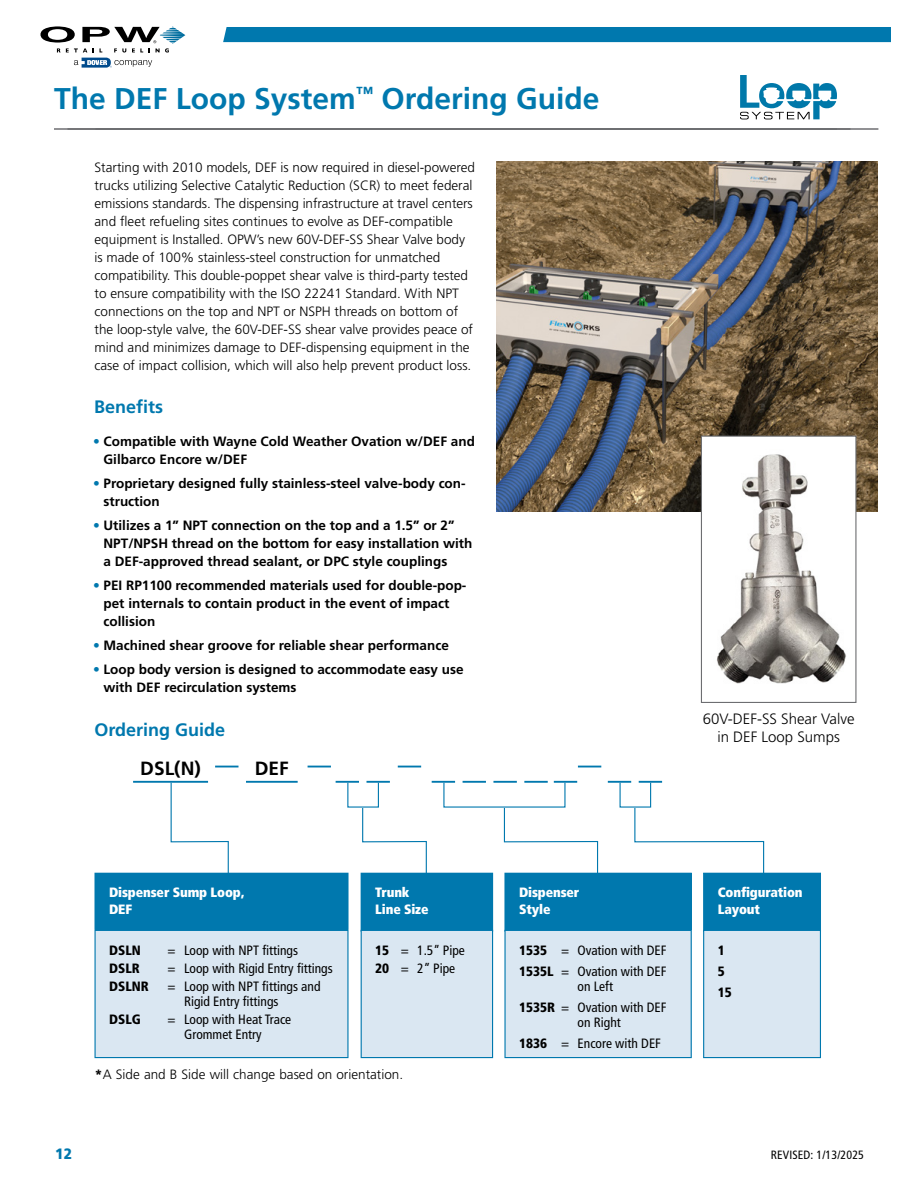
<style>
.page{position:relative;width:918px;height:1188px;background:#fff}
.page>*{position:absolute;margin:0;border:0;box-sizing:border-box;transform-origin:0 0}
.t1{font:700 30px "Frutiger LT Std";color:#0078ae}
.t2{font:700 19.05px "Frutiger LT Std";color:#000}
.t3{font:700 18px "Frutiger LT Std";color:#0078ae}
.t4{font:300 15px/18.8px "Frutiger LT Std";color:#000;text-align:center}
.t5{font:900 15px "Frutiger LT Std";color:#0078ae;scale:.91 1}
.t6{font:300 13.5px/18px "Frutiger LT Std";color:#000}
.t7{font:700 13.5px/18px "Frutiger LT Std";color:#000}
.t8{font:condensed 13.5px/21px "Frutiger LT Std";color:#000}
.t9{font:900 condensed 13.5px/16.2px "Frutiger LT Std";letter-spacing:-.01em;color:#fff}
.t10{font:900 condensed 13.5px/21px "Frutiger LT Std";color:#000}
.t11{font:condensed 12px "Frutiger LT Std";letter-spacing:.01em;color:#000}
.s1{font-weight:400;color:#0078ae}
.s2{font-weight:900}
</style>
<div class="page">
<svg style="left:41px;top:26px;width:144px;height:42px"></svg>
<hr style="left:54px;top:128px;width:783px;height:2px;background:#6d6e71">
<div style="left:223px;top:27px;width:668px;height:15px;background:#0078ae"></div>
<svg style="left:740px;top:75px;width:97px;height:44px"></svg>
<img style="left:496px;top:162px;width:382px;height:349px">
<hr style="left:133px;top:781px;width:75px;height:2px;background:#0078ae">
<hr style="left:432px;top:781px;width:23px;height:2px;background:#0078ae">
<hr style="left:246px;top:781px;width:52px;height:2px;background:#0078ae">
<hr style="left:336px;top:781px;width:23px;height:2px;background:#0078ae">
<hr style="left:608px;top:781px;width:23px;height:2px;background:#0078ae">
<hr style="left:463px;top:781px;width:23px;height:2px;background:#0078ae">
<hr style="left:367px;top:781px;width:23px;height:2px;background:#0078ae">
<hr style="left:639px;top:781px;width:23px;height:2px;background:#0078ae">
<hr style="left:493px;top:781px;width:24px;height:2px;background:#0078ae">
<hr style="left:524px;top:781px;width:24px;height:2px;background:#0078ae">
<hr style="left:554px;top:781px;width:23px;height:2px;background:#0078ae">
<svg style="left:215px;top:766px;width:24px;height:1px"></svg>
<svg style="left:308px;top:766px;width:23px;height:1px"></svg>
<svg style="left:503px;top:808px;width:96px;height:65px"></svg>
<svg style="left:362px;top:808px;width:65px;height:65px"></svg>
<svg style="left:170px;top:782px;width:59px;height:91px"></svg>
<svg style="left:634px;top:807px;width:131px;height:66px"></svg>
<div style="left:95px;top:873px;width:253px;height:56px;background:#0078ae"></div>
<div style="left:94px;top:873px;width:255px;height:57px;border:1px solid #0078ae"></div>
<div style="left:95px;top:930px;width:253px;height:128px;background:#dae7f2"></div>
<div style="left:94px;top:930px;width:255px;height:128px;border:1px solid #0078ae"></div>
<div style="left:361px;top:873px;width:132px;height:58px;background:#0078ae"></div>
<div style="left:361px;top:930px;width:132px;height:128px;background:#dae7f2"></div>
<div style="left:361px;top:930px;width:132px;height:128px;border:1px solid #0078ae"></div>
<div style="left:505px;top:873px;width:186px;height:58px;background:#0078ae"></div>
<div style="left:504px;top:873px;width:188px;height:59px;border:1px solid #0078ae"></div>
<div style="left:505px;top:930px;width:186px;height:128px;background:#dae7f2"></div>
<div style="left:504px;top:930px;width:188px;height:128px;border:1px solid #0078ae"></div>
<div style="left:704px;top:873px;width:116px;height:58px;background:#0078ae"></div>
<div style="left:703px;top:873px;width:118px;height:59px;border:1px solid #0078ae"></div>
<div style="left:704px;top:930px;width:116px;height:128px;background:#dae7f2"></div>
<div style="left:703px;top:930px;width:118px;height:128px;border:1px solid #0078ae"></div>
<svg style="left:578px;top:766px;width:23px;height:1px"></svg>
<svg style="left:398px;top:766px;width:23px;height:1px"></svg>
<div style="left:701px;top:436px;width:155px;height:266px;background:#fff"></div>
<img style="left:717px;top:454px;width:129px;height:230px">
<div style="left:701px;top:436px;width:155px;height:267px;border:1px solid #6d6e71"></div>
<hr style="left:95px;top:128px;width:783px;height:2px;background:#6d6e71">
<h1 class="t1" style="left:54px;top:81px;width:547px">The DEF Loop System<sup>™</sup> Ordering Guide</h1>
<p class="t6" style="left:95px;top:159px;width:382px">Starting with 2010 models, DEF is now required in diesel-powered trucks utilizing Selective Catalytic Reduction (SCR) to meet federal emissions standards. The dispensing infrastructure at travel centers and fleet refueling sites continues to evolve as DEF-compatible equipment is Installed. OPW’s new 60V-DEF-SS Shear Valve body is made of 100% stainless-steel construction for unmatched compatibility. This double-poppet shear valve is third-party tested to ensure compatibility with the ISO 22241 Standard. With NPT connections on the top and NPT or NSPH threads on bottom of the loop-style valve, the 60V-DEF-SS shear valve provides peace of mind and minimizes damage to DEF-dispensing equipment in the case of impact collision, which will also help prevent product loss.</p>
<h3 class="t3" style="left:94px;top:397px;width:71px">Benefits</h3>
<p class="t7" style="left:104px;top:432px;width:373px;text-indent:-11px"><span class="s1">•</span> Compatible with Wayne Cold Weather Ovation w/DEF and<br>Gilbarco Encore w/DEF</p>
<p class="t7" style="left:104px;top:474px;width:364px;text-indent:-11px"><span class="s1">•</span> Proprietary designed fully stainless-steel valve-body con&shy;struction</p>
<p class="t7" style="left:104px;top:516px;width:370px;text-indent:-11px"><span class="s1">•</span> Utilizes a 1” NPT connection on the top and a 1.5” or 2”<br>NPT/NPSH thread on the bottom for easy installation with a DEF-approved thread sealant, or DPC style couplings</p>
<p class="t7" style="left:104px;top:576px;width:364px;text-indent:-11px"><span class="s1">•</span> PEI RP1100 recommended materials used for double-pop&shy;pet internals to contain product in the event of impact collision</p>
<p class="t7" style="left:93px;top:636px;width:357px"><span class="s1">•</span> Machined shear groove for reliable shear performance</p>
<p class="t7" style="left:104px;top:660px;width:362px;text-indent:-11px"><span class="s1">•</span> Loop body version is designed to accommodate easy use with DEF recirculation systems</p>
<h3 class="t3" style="left:95px;top:719px;width:132px">Ordering Guide</h3>
<p class="t4" style="left:703px;top:709px;width:153px">60V-DEF-SS Shear Valve in DEF Loop Sumps</p>
<h2 class="t2" style="left:140px;top:757px;width:62px">DSL(N)</h2>
<h2 class="t2" style="left:255px;top:757px;width:35px">DEF</h2>
<p class="t9" style="left:109px;top:885px;width:137px">Dispenser Sump Loop,<br>DEF</p>
<p class="t10" style="left:109px;top:939px;width:33px">DSLN</p>
<p class="t8" style="left:168px;top:940px;width:132px">= Loop with NPT fittings</p>
<p class="t10" style="left:109px;top:957px;width:32px">DSLR</p>
<p class="t8" style="left:168px;top:958px;width:167px">= Loop with Rigid Entry fittings</p>
<p class="t10" style="left:109px;top:975px;width:41px">DSLNR</p>
<p class="t8" style="left:184px;top:979px;width:138px;line-height:15px;text-indent:-16px">= Loop with NPT fittings and<br>Rigid Entry fittings</p>
<p class="t10" style="left:109px;top:1008px;width:33px">DSLG</p>
<p class="t8" style="left:184px;top:1011px;width:109px;line-height:15px;text-indent:-16px">= Loop with Heat Trace<br>Grommet Entry</p>
<p class="t9" style="left:375px;top:885px;width:55px">Trunk<br>Line Size</p>
<p class="t8" style="left:375px;top:941px;width:91px;line-height:18px"><span class="s2">15</span> = 1.5” Pipe<br><span class="s2">20</span> = 2” Pipe</p>
<p class="t6" style="left:94px;top:1066px;width:310px"><span class="s2">*</span>A Side and B Side will change based on orientation.</p>
<p class="t5" style="left:55px;top:1144px;width:20px">12</p>
<p class="t9" style="left:519px;top:885px;width:62px">Dispenser<br>Style</p>
<p class="t8" style="left:519px;top:940px;width:149px"><span class="s2">1535</span> = Ovation with DEF<br><span class="s2">1535L</span> = Ovation with DEF</p>
<p class="t8" style="left:519px;top:976px;width:149px;text-align:center">on Left<br><span class="s2">1535R</span> = Ovation with DEF</p>
<p class="t8" style="left:519px;top:1012px;width:143px;text-indent:58px">on Right<br><span class="s2">1836</span> = Encore with DEF</p>
<p class="t9" style="left:718px;top:885px;width:86px">Configuration<br>Layout</p>
<p class="t10" style="left:718px;top:939px;width:16px">1<br>5<br>15</p>
<p class="t11" style="left:771px;top:1148px;width:95px">REVISED: 1/13/2025</p>
</div>
